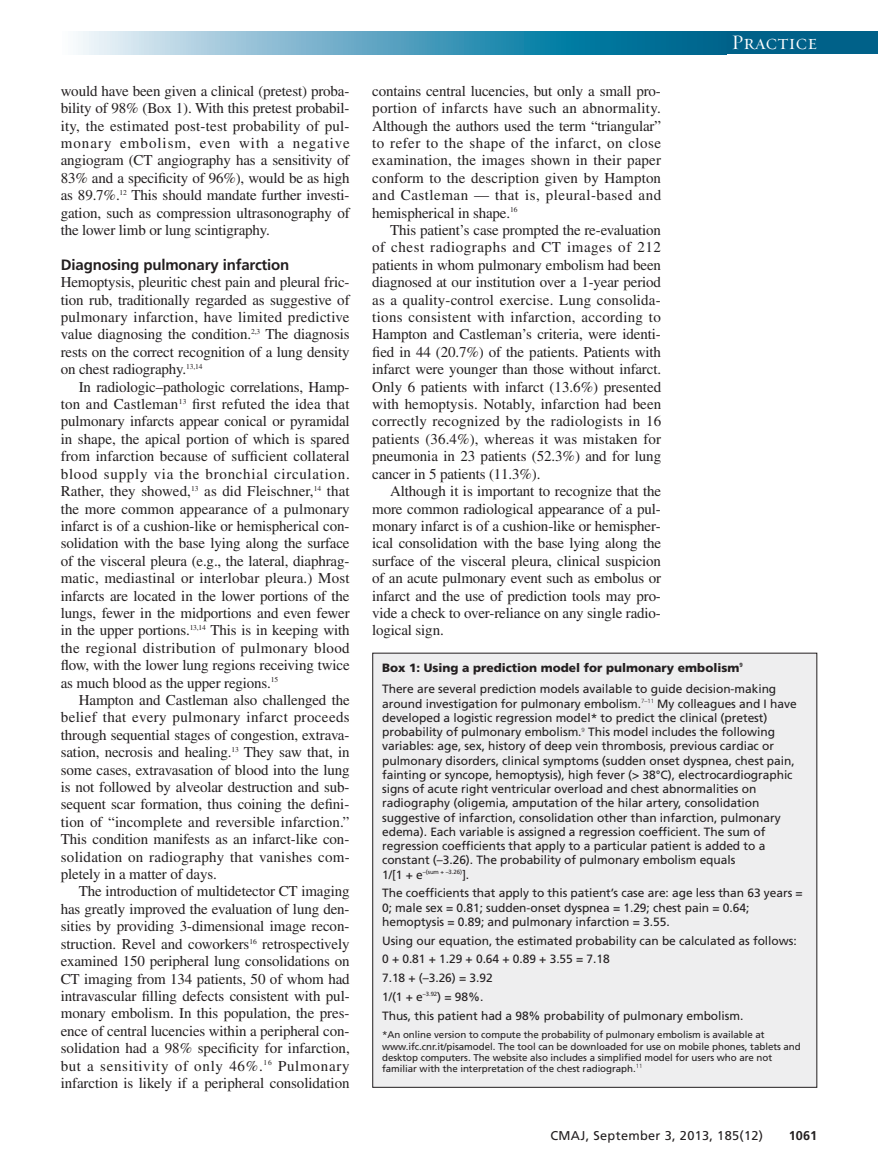
<style>
.page{position:relative;width:878px;height:1175px;background:#fff}
.page>*{position:absolute;margin:0;border:0;box-sizing:border-box;transform-origin:0 0}
.t1{font:21px "Requiem Display HTF Small Caps";letter-spacing:.005em;color:#fff}
.t2{font:15px/17.4px "Times LT Std";letter-spacing:-.01em;color:#231f20;text-align:justify}
.t3{font:700 15px "Frutiger LT Std";letter-spacing:-.01em;color:#231f20}
.t4{font:12.75px "Frutiger LT Std";letter-spacing:.025em;color:#231f20}
.t5{font:700 12.75px "Frutiger LT Std";color:#231f20}
.t6{font:12px/14.2px "Frutiger LT Std";letter-spacing:-.005em;color:#231f20}
.t7{font:9.75px/11.2px "Frutiger LT Std";letter-spacing:-.005em;color:#231f20}
.t8{font:6px "Frutiger LT Std";color:#231f20}
.t9{font:300 6px "Frutiger LT Std";color:#231f20}
.s1{font-weight:900}
.s2{font-size:12px}
</style>
<div class="page">
<div style="left:716px;top:32px;width:162px;height:22px;background:#006189"></div>
<svg style="left:78px;top:32px;width:638px;height:22px;background:#5ba4c0"></svg>
<div style="left:373px;top:653px;width:443px;height:434px;background:#eeeeef"></div>
<p class="t2" style="left:61px;top:84px;width:290px">would have been given a clinical (pretest) proba&shy;bility of 98% (Box 1). With this pretest probabil&shy;ity, the estimated post-test probability of pul&shy;monary embolism, even with a negative angiogram (CT angiography has a sensitivity of 83% and a specificity of 96%), would be as high as 89.7%.<sup>12</sup> This should mandate further investi&shy;gation, such as compression ultrasonography of the lower limb or lung scintigraphy.</p>
<p class="t3" style="left:61px;top:258px;width:230px">Diagnosing pulmonary infarction</p>
<p class="t2" style="left:61px;top:275px;width:290px">Hemoptysis, pleuritic chest pain and pleural fric&shy;tion rub, traditionally regarded as suggestive of pulmonary infarction, have limited predictive value diagnosing the condition.<sup>2,3</sup> The diagnosis rests on the correct recognition of a lung density on chest radiography.<sup>13,14</sup></p>
<p class="t2" style="left:61px;top:379px;width:290px;text-indent:18px">In radiologic–pathologic correlations, Hamp&shy;ton and Castleman<sup>13</sup> first refuted the idea that pulmonary infarcts appear conical or pyramidal in shape, the apical portion of which is spared from infarction because of sufficient collateral blood supply via the bronchial circulation.<br>Rather, they showed,<sup>13</sup> as did Fleischner,<sup>14</sup> that the more common appearance of a pulmonary infarct is of a cushion-like or hemispherical con&shy;solidation with the base lying along the surface of the visceral pleura (e.g., the lateral, diaphrag&shy;matic, mediastinal or interlobar pleura.) Most infarcts are located in the lower portions of the lungs, fewer in the midportions and even fewer in the upper portions.<sup>13,14</sup> This is in keeping with the regional distribution of pulmonary blood flow, with the lower lung regions receiving twice as much blood as the upper regions.<sup>15</sup></p>
<p class="t2" style="left:61px;top:693px;width:290px;text-indent:18px">Hampton and Castleman also challenged the belief that every pulmonary infarct proceeds through sequential stages of congestion, extrava&shy;sation, necrosis and healing.<sup>13</sup> They saw that, in some cases, extravasation of blood into the lung is not followed by alveolar destruction and sub&shy;sequent scar formation, thus coining the defini&shy;tion of “incomplete and reversible infarction.” This condition manifests as an infarct-like con&shy;solidation on radiography that vanishes com&shy;pletely in a matter of days.</p>
<p class="t2" style="left:61px;top:884px;width:290px;text-indent:18px">The introduction of multidetector CT imaging has greatly improved the evaluation of lung den&shy;sities by providing 3-dimensional image recon&shy;struction. Revel and coworkers<sup>16</sup> retrospectively examined 150 peripheral lung consolidations on CT imaging from 134 patients, 50 of whom had intravascular filling defects consistent with pul&shy;monary embolism. In this population, the pres&shy;ence of central lucencies within a peripheral con&shy;solidation had a 98% specificity for infarction, but a sensitivity of only 46%.<sup>16</sup> Pulmonary infarction is likely if a peripheral consolidation</p>
<p class="t2" style="left:372px;top:84px;width:290px">contains central lucencies, but only a small pro&shy;portion of infarcts have such an abnormality.<br>Although the authors used the term “triangular” to refer to the shape of the infarct, on close examination, the images shown in their paper conform to the description given by Hampton and Castleman — that is, pleural-based and hemispherical in shape.<sup>16</sup></p>
<p class="t2" style="left:372px;top:223px;width:290px;text-indent:18px">This patient’s case prompted the re-evaluation of chest radiographs and CT images of 212 patients in whom pulmonary embolism had been diagnosed at our institution over a 1-year period as a quality-control exercise. Lung consolida&shy;tions consistent with infarction, according to Hampton and Castleman’s criteria, were identi&shy;fied in 44 (20.7%) of the patients. Patients with infarct were younger than those without infarct.<br>Only 6 patients with infarct (13.6%) presented with hemoptysis. Notably, infarction had been correctly recognized by the radiologists in 16 patients (36.4%), whereas it was mistaken for pneumonia in 23 patients (52.3%) and for lung cancer in 5 patients (11.3%).</p>
<p class="t2" style="left:372px;top:484px;width:290px;text-indent:18px">Although it is important to recognize that the more common radiological appearance of a pul&shy;monary infarct is of a cushion-like or hemispher&shy;ical consolidation with the base lying along the surface of the visceral pleura, clinical suspicion of an acute pulmonary event such as embolus or infarct and the use of prediction tools may pro&shy;vide a check to over-reliance on any single radio&shy;logical sign.</p>
<h1 class="t1" style="left:731px;top:30px;width:87px">Practice</h1>
<p class="t6" style="left:382px;top:657px;width:395px;line-height:21.8px"><span class="s1">Box 1: Using a prediction model for pulmonary embolism</span><sup>9<br></sup>There are several prediction models available to guide decision-making</p>
<p class="t6" style="left:382px;top:697px;width:416px">around investigation for pulmonary embolism.<sup>7–11</sup> My colleagues and I have developed a logistic regression model* to predict the clinical (pretest) probability of pulmonary embolism.<sup>9</sup> This model includes the following variables: age, sex, history of deep vein thrombosis, previous cardiac or pulmonary disorders, clinical symptoms (sudden onset dyspnea, chest pain, fainting or syncope, hemoptysis), high fever (&gt; 38°C), electrocardiographic signs of acute right ventricular overload and chest abnormalities on radiography (oligemia, amputation of the hilar artery, consolidation suggestive of infarction, consolidation other than infarction, pulmonary edema). Each variable is assigned a regression coefficient. The sum of regression coefficients that apply to a particular patient is added to a constant (–3.26). The probability of pulmonary embolism equals</p>
<p class="t8" style="left:382px;top:869px;width:89px"><span class="s2">1/[1 + e</span>–(sum + –3.26)<span class="s2">].</span></p>
<p class="t6" style="left:382px;top:887px;width:422px">The coefficients that apply to this patient’s case are: age less than 63 years =<br>0; male sex = 0.81; sudden-onset dyspnea = 1.29; chest pain = 0.64; hemoptysis = 0.89; and pulmonary infarction = 3.55.</p>
<p class="t6" style="left:382px;top:932px;width:416px;line-height:18.8px">Using our equation, the estimated probability can be calculated as follows:<br>0 + 0.81 + 1.29 + 0.64 + 0.89 + 3.55 = 7.18<br>7.18 + (–3.26) = 3.92<br>1/(1 + e<sup>–3.92</sup>) = 98%.<br>Thus, this patient had a 98% probability of pulmonary embolism.</p>
<p class="t7" style="left:382px;top:1030px;width:420px">*An online version to compute the probability of pulmonary embolism is available at www.ifc.cnr.it/pisamodel. The tool can be downloaded for use on mobile phones, tablets and desktop computers. The website also includes a simplified model for users who are not familiar with the interpretation of the chest radiograph.</p>
<p class="t9" style="left:635px;top:1063px;width:8px">11</p>
<p class="t4" style="left:550px;top:1130px;width:214px">CMAJ, September 3, 2013, 185(12)</p>
<p class="t5" style="left:788px;top:1130px;width:30px">1061</p>
</div>
